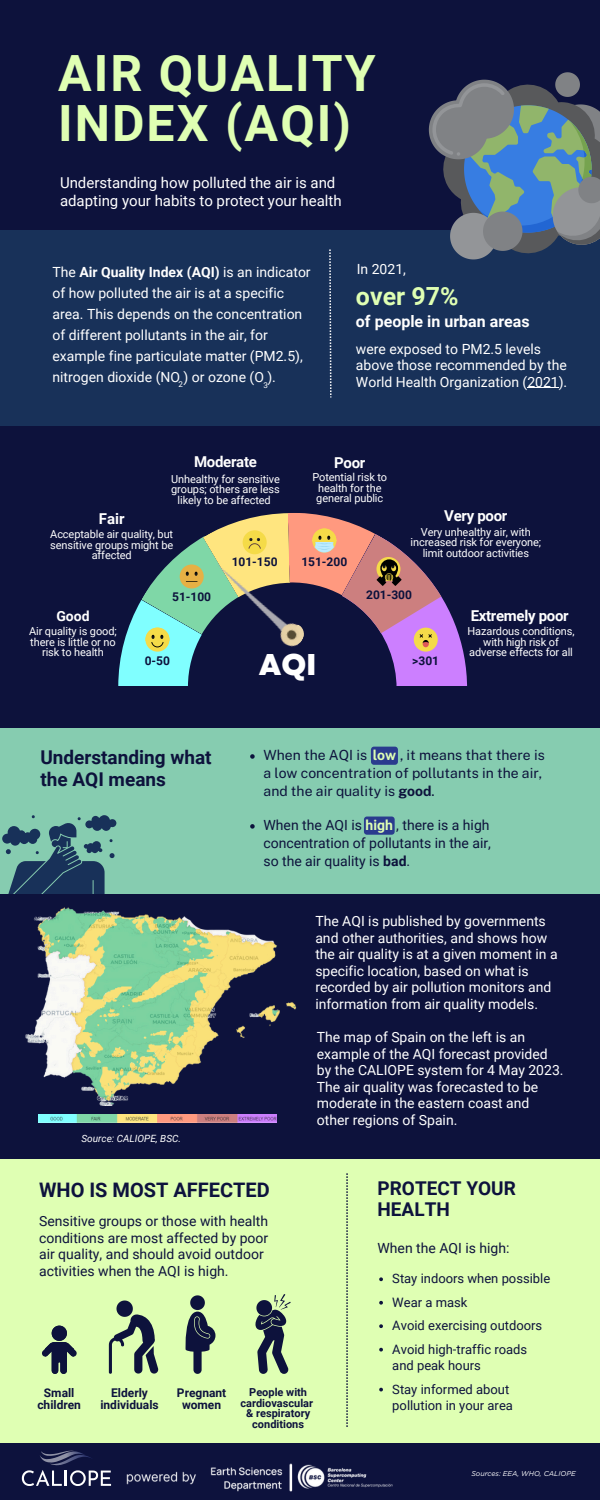
<style>
.page{position:relative;width:600px;height:1500px;background:#0d123c}
.page>*{position:absolute;margin:0;border:0;box-sizing:border-box;transform-origin:0 0}
.t1{font:700 50px/49.5px "Roboto";letter-spacing:.04em;color:#dfffb3}
.t2{font:800 30px "Garet";color:#fff}
.t3{font:700 25px "Roboto";color:#dfffb3}
.t4{font:700 20px "Roboto";color:#0d123d}
.t5{font:700 19px/22.5px "Roboto";color:#0d123c}
.t6{font:700 19px/20.2px "Roboto";color:#0d123d}
.t7{font:700 16px "Roboto";color:#fff}
.t8{font:15px/18px "Roboto";color:#fff}
.t9{font:700 15px "Roboto";letter-spacing:-.02em;color:#fff}
.t10{font:14px/16.5px "Roboto";color:#fff}
.t11{font:14px/16.5px "Roboto";color:#0d123d}
.t12{font:14px/18px "Public Sans";color:#0d123c}
.t13{font:14px/18px "Roboto";color:#0d123c;text-align:justify}
.t14{font:700 14px "Roboto";color:#fff}
.t15{font:700 14px "Public Sans";color:#dfffb3}
.t16{font:13px/16.5px "Roboto";color:#0d123d}
.t17{font:700 12px/12px "Roboto";color:#0d123d;text-align:center}
.t18{font:700 12px "Roboto";color:#0d123c}
.t19{font:11px/10.5px "Roboto";letter-spacing:-.01em;color:#fff;text-align:center}
.t20{font:700 11px/10.5px "Roboto";color:#0d123d;text-align:center}
.t21{font:italic 10px "Roboto";color:#fff}
.t22{font:8px "Roboto";color:#fff}
.t23{font:italic 7px "Gotham";color:#fff}
.s1{font-weight:700}
.s2{font-weight:700;color:#dfffb3}
</style>
<div class="page">
<div style="left:0;top:230px;width:600px;height:196px;background:#183159"></div>
<svg style="left:329px;top:249px;width:3px;height:148px"></svg>
<div style="left:0;top:1159px;width:600px;height:311px;background:#dfffb3"></div>
<svg style="left:346px;top:1173px;width:2px;height:254px"></svg>
<svg style="left:428px;top:72px;width:172px;height:188px"></svg>
<svg style="left:185px;top:1295px;width:30px;height:79px"></svg>
<svg style="left:109px;top:1301px;width:49px;height:73px"></svg>
<svg style="left:255px;top:1294px;width:36px;height:80px"></svg>
<svg style="left:441px;top:596px;width:27px;height:90px;fill:#cc7fff"></svg>
<svg style="left:118px;top:513px;width:323px;height:173px"></svg>
<svg style="left:42px;top:1326px;width:35px;height:48px"></svg>
<div style="left:0;top:1444px;width:600px;height:56px;background:#0d123d"></div>
<svg style="left:22px;top:1450px;width:89px;height:36px"></svg>
<img style="left:126px;top:1463px;width:267px;height:29px">
<div style="left:0;top:728px;width:600px;height:165px;background:#86ccb0"></div>
<img style="left:25px;top:907px;width:272px;height:198px">
<svg style="left:2px;top:815px;width:114px;height:78px"></svg>
<img style="left:39px;top:1114px;width:237px;height:8px">
<hr style="left:527px;top:387px;width:32px;height:1px;background:#fff">
<svg style="left:379px;top:1277px;width:4px;height:4px"></svg>
<svg style="left:379px;top:1324px;width:4px;height:4px"></svg>
<svg style="left:379px;top:1348px;width:4px;height:4px"></svg>
<svg style="left:379px;top:1388px;width:4px;height:3px"></svg>
<svg style="left:379px;top:1301px;width:4px;height:4px"></svg>
<svg style="left:250px;top:824px;width:5px;height:5px"></svg>
<div style="left:364px;top:817px;width:31px;height:18px;background:#2a3b8e;border-radius:3px"></div>
<svg style="left:250px;top:754px;width:5px;height:5px"></svg>
<div style="left:371px;top:747px;width:27px;height:18px;background:#2a3b8e;border-radius:3px"></div>
<h5 class="t1" style="left:58px;top:49px;width:319px">AIR QUALITY<br>INDEX (AQI)</h5>
<h5 class="t8" style="left:60px;top:174px;width:283px">Understanding how polluted the air is and adapting your habits to protect your health</h5>
<p class="t10" style="left:52px;top:262px;width:260px;line-height:21px">The <span class="s1">Air Quality Index (AQI)</span> is an indicator of how polluted the air is at a specific area. This depends on the concentration of different pollutants in the air, for example fine particulate matter (PM2.5), nitrogen dioxide (NO ) or ozone (O ).</p>
<p class="t22" style="left:179px;top:380px;width:6px">2</p>
<p class="t22" style="left:263px;top:381px;width:6px">3</p>
<p class="t10" style="left:357px;top:261px;width:51px">In 2021,</p>
<p class="t3" style="left:356px;top:282px;width:104px">over 97%</p>
<p class="t7" style="left:356px;top:312px;width:175px">of people in urban areas</p>
<p class="t10" style="left:356px;top:341px;width:213px">were exposed to PM2.5 levels above those recommended by the<br>World Health Organization (2021).</p>
<p class="t9" style="left:194px;top:454px;width:64px">Moderate</p>
<p class="t9" style="left:334px;top:454px;width:33px">Poor</p>
<p class="t9" style="left:99px;top:510px;width:27px">Fair</p>
<p class="t19" style="left:171px;top:474px;width:110px">Unhealthy for sensitive groups; others are less likely to be affected</p>
<p class="t19" style="left:312px;top:472px;width:76px">Potential risk to health for the general public</p>
<p class="t19" style="left:50px;top:529px;width:124px">Acceptable air quality, but sensitive groups might be affected</p>
<p class="t18" style="left:232px;top:555px;width:47px">101-150</p>
<p class="t18" style="left:301px;top:555px;width:47px">151-200</p>
<p class="t9" style="left:444px;top:507px;width:65px">Very poor</p>
<h4 class="t19" style="left:411px;top:527px;width:132px">Very unhealthy air, with increased risk for everyone; limit outdoor activities</h4>
<p class="t18" style="left:172px;top:590px;width:41px">51-100</p>
<p class="t18" style="left:366px;top:588px;width:47px">201-300</p>
<p class="t14" style="left:56px;top:608px;width:35px">Good</p>
<p class="t9" style="left:471px;top:607px;width:100px">Extremely poor</p>
<h5 class="t19" style="left:29px;top:626px;width:89px">Air quality is good; there is little or no risk to health</h5>
<h2 class="t18" style="left:145px;top:654px;width:27px">0-50</h2>
<p class="t2" style="left:259px;top:643px;width:60px">AQI</p>
<p class="t18" style="left:412px;top:653px;width:28px">&gt;301</p>
<p class="t19" style="left:468px;top:626px;width:109px">Hazardous conditions, with high risk of adverse effects for all</p>
<p class="t5" style="left:40px;top:746px;width:173px">Understanding what the AQI means</p>
<p class="t12" style="left:263px;top:746px;width:283px">When the AQI is <span class="s1">low</span> , it means that there is a low concentration of pollutants in the air, and the air quality is <span class="s1">good</span>.</p>
<p class="t15" style="left:373px;top:747px;width:25px">low</p>
<p class="t13" style="left:263px;top:816px;width:229px">When the AQI is <span class="s2">high</span> , there is a high concentration of pollutants in the air, so the air quality is <span class="s1">bad</span>.</p>
<p class="t10" style="left:315px;top:913px;width:244px">The AQI is published by governments and other authorities, and shows how the air quality is at a given moment in a specific location, based on what is recorded by air pollution monitors and information from air quality models.</p>
<p class="t10" style="left:317px;top:1029px;width:248px">The map of Spain on the left is an example of the AQI forecast provided by the CALIOPE system for 4 May 2023.<br>The air quality was forecasted to be moderate in the eastern coast and other regions of Spain.</p>
<p class="t21" style="left:82px;top:1133px;width:101px">Source: CALIOPE, BSC.</p>
<p class="t4" style="left:39px;top:1179px;width:232px">WHO IS MOST AFFECTED</p>
<p class="t6" style="left:378px;top:1179px;width:140px">PROTECT YOUR<br>HEALTH</p>
<p class="t11" style="left:39px;top:1213px;width:231px">Sensitive groups or those with health conditions are most affected by poor air quality, and should avoid outdoor activities when the AQI is high.</p>
<p class="t11" style="left:378px;top:1240px;width:134px">When the AQI is high:</p>
<p class="t16" style="left:392px;top:1271px;width:159px">Stay indoors when possible</p>
<h5 class="t16" style="left:392px;top:1318px;width:152px">Avoid exercising outdoors</h5>
<p class="t16" style="left:392px;top:1341px;width:137px">Avoid high-traffic roads and peak hours</p>
<p class="t16" style="left:392px;top:1381px;width:122px">Stay informed about pollution in your area</p>
<h5 class="t16" style="left:392px;top:1294px;width:77px">Wear a mask</h5>
<p class="t17" style="left:100px;top:1399px;width:60px">individuals</p>
<p class="t17" style="left:177px;top:1387px;width:51px">Pregnant women</p>
<p class="t20" style="left:240px;top:1387px;width:74px">People with cardiovascular</p>
<h5 class="t20" style="left:246px;top:1408px;width:66px">&amp; respiratory conditions</h5>
<p class="t17" style="left:37px;top:1387px;width:45px">Small children</p>
<p class="t17" style="left:111px;top:1387px;width:38px">Elderly</p>
<p class="t23" style="left:471px;top:1469px;width:106px">Sources: EEA, WHO, CALIOPE</p>
</div>
